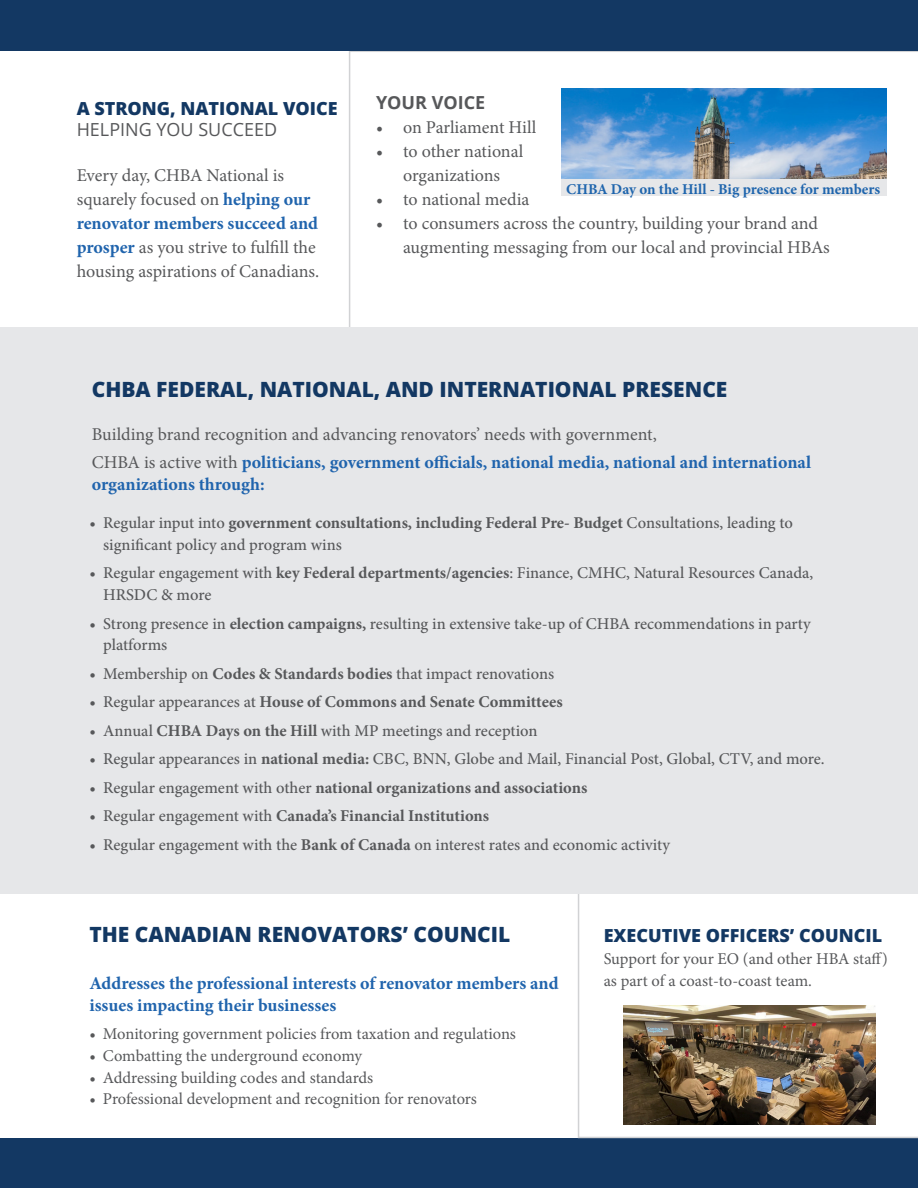
<style>
.page{position:relative;width:918px;height:1188px;background:#fff}
.page>*{position:absolute;margin:0;border:0;box-sizing:border-box;transform-origin:0 0}
.t1{font:800 21px "Open Sans";color:#133863}
.t2{font:18px/24px "Minion Pro";letter-spacing:-.005em;color:#57585a}
.t3{font:700 18px/21.8px "Minion Pro";color:#2064ad}
.t4{font:800 18px/21px "Open Sans";color:#133863}
.t5{font:700 18px "Open Sans";color:#57585a}
.t6{font:500 16.5px/21.8px "Minion Pro";color:#57585a}
.t7{font:16.5px/21.8px "Minion Pro";letter-spacing:-.005em;color:#57585a}
.t8{font:700 16.5px "Minion Pro";color:#57585a}
.t9{font:700 15px "Minion Pro";color:#1f65ad}
.s1{font-weight:400;color:#57585a}
.s2{font-weight:700;color:#2064ad}
.s3{font-weight:700}
.s4{font-weight:500}
</style>
<div class="page">
<svg style="left:349px;top:51px;width:569px;height:276px"></svg>
<div style="left:0;top:1138px;width:918px;height:50px;background:#133863"></div>
<svg style="left:578px;top:894px;width:340px;height:244px"></svg>
<div style="left:561px;top:177px;width:326px;height:19px;background:#e6e7e9"></div>
<img style="left:561px;top:88px;width:326px;height:90px">
<div style="left:0;top:0;width:918px;height:51px;background:#133863"></div>
<div style="left:0;top:327px;width:918px;height:567px;background:#e6e7e9"></div>
<p class="t4" style="left:77px;top:97px;width:263px">A STRONG, NATIONAL VOICE<br><span class="s1">HELPING YOU SUCCEED</span></p>
<p class="t2" style="left:77px;top:163px;width:244px">Every day, CHBA National is squarely focused on <span class="s2">helping our renovator members succeed and prosper</span> as you strive to fulfill the housing aspirations of Canadians.</p>
<p class="t5" style="left:376px;top:90px;width:111px">YOUR VOICE</p>
<p class="t2" style="left:376px;top:116px;width:162px">• on Parliament Hill</p>
<p class="t2" style="left:376px;top:140px;width:149px;text-align:center">• to other national organizations</p>
<p class="t2" style="left:376px;top:188px;width:155px">• to national media</p>
<p class="t2" style="left:403px;top:212px;width:428px;text-indent:-27px">• to consumers across the country, building your brand and augmenting messaging from our local and provincial HBAs</p>
<p class="t9" style="left:566px;top:179px;width:315px">CHBA Day on the Hill - Big presence for members</p>
<p class="t1" style="left:92px;top:375px;width:637px">CHBA FEDERAL, NATIONAL, AND INTERNATIONAL PRESENCE</p>
<p class="t2" style="left:92px;top:422px;width:567px">Building brand recognition and advancing renovators’ needs with government,</p>
<p class="t3" style="left:92px;top:451px;width:721px"><span class="s1">CHBA is active with</span> politicians, government officials, national media, national and international organizations through:</p>
<p class="t6" style="left:103px;top:512px;width:691px;text-indent:-14px">• Regular input into <span class="s3">government consultations, including Federal Pre- Budget</span> Consultations, leading to significant policy and program wins</p>
<p class="t6" style="left:103px;top:562px;width:712px;text-indent:-14px">• Regular engagement with <span class="s3">key Federal departments/agencies</span>: Finance, CMHC, Natural Resources Canada,<br>HRSDC &amp; more</p>
<p class="t6" style="left:103px;top:613px;width:709px;text-indent:-14px">• Strong presence in <span class="s3">election campaigns,</span> resulting in extensive take-up of CHBA recommendations in party platforms</p>
<p class="t6" style="left:90px;top:663px;width:466px">• Membership on <span class="s3">Codes &amp; Standards bodies</span> that impact renovations</p>
<p class="t8" style="left:90px;top:691px;width:475px"><span class="s4">• Regular appearances at</span> House of Commons and Senate Committees</p>
<p class="t6" style="left:90px;top:720px;width:449px">• Annual <span class="s3">CHBA Days on the Hill</span> with MP meetings and reception</p>
<p class="t6" style="left:90px;top:748px;width:736px">• Regular appearances in <span class="s3">national media:</span> CBC, BNN, Globe and Mail, Financial Post, Global, CTV, and more.</p>
<p class="t8" style="left:90px;top:776px;width:499px"><span class="s4">• Regular engagement with other</span> national organizations and associations</p>
<p class="t8" style="left:90px;top:805px;width:401px"><span class="s4">• Regular engagement with</span> Canada’s Financial Institutions</p>
<p class="t6" style="left:90px;top:834px;width:582px">• Regular engagement with the <span class="s3">Bank of Canada</span> on interest rates and economic activity</p>
<p class="t1" style="left:89px;top:920px;width:423px">THE CANADIAN RENOVATORS’ COUNCIL</p>
<p class="t3" style="left:89px;top:972px;width:471px">Addresses the professional interests of renovator members and issues impacting their businesses</p>
<p class="t7" style="left:89px;top:1023px;width:428px">• Monitoring government policies from taxation and regulations</p>
<p class="t7" style="left:89px;top:1045px;width:274px">• Combatting the underground economy</p>
<p class="t7" style="left:89px;top:1067px;width:285px">• Addressing building codes and standards</p>
<p class="t7" style="left:89px;top:1088px;width:389px">• Professional development and recognition for renovators</p>
<p class="t4" style="left:604px;top:925px;width:280px">EXECUTIVE OFFICERS’ COUNCIL</p>
<p class="t7" style="left:604px;top:948px;width:286px">Support for your EO (and other HBA staff) as part of a coast-to-coast team.</p>
</div>
